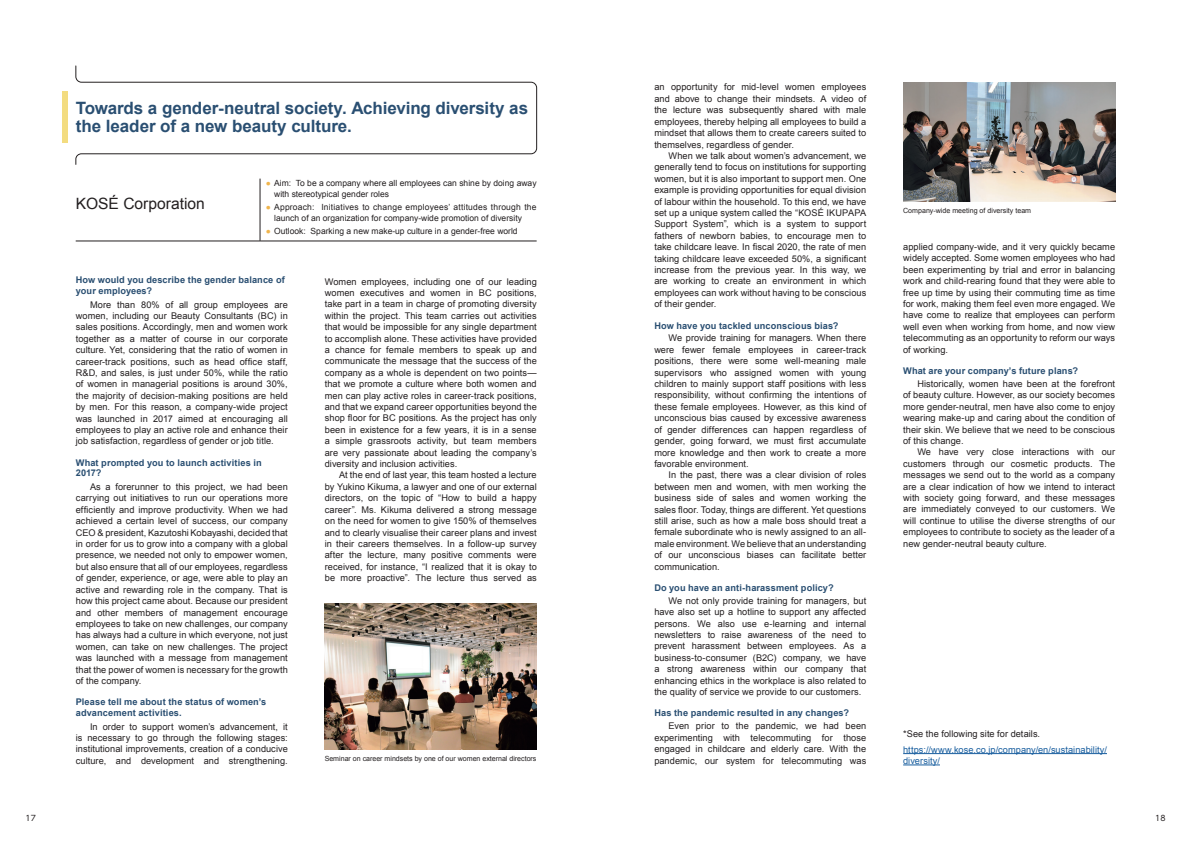
<style>
.page{position:relative;width:1191px;height:842px;background:#fff}
.page>*{position:absolute;margin:0;border:0;box-sizing:border-box;transform-origin:0 0}
.t1{font:700 17px/17.7px "Arial";letter-spacing:-.005em;color:#2a4f72}
.t2{font:15.6px "Arial";color:#231f20}
.t3{font:9.2px/11.4px "Arial";letter-spacing:.005em;color:#231f20;text-align:justify}
.t4{font:700 9.2px/10.6px "Arial";letter-spacing:.01em;color:#2a4f72}
.t5{font:9.2px/11.3px "Arial";letter-spacing:.005em;color:#175d9e}
.t6{font:8.5px/11.3px "Arial";color:#231f20}
.t7{font:8.5px/11.3px "Arial";letter-spacing:.025em;color:#231f20}
.t8{font:7.8px "UD Shin Go Pro";color:#231f20}
.t9{font:7.1px "Arial";letter-spacing:-.005em;color:#231f20}
.s1{color:#f0b54d}
</style>
<div class="page">
<svg style="left:76px;top:66px;width:461px;height:99px"></svg>
<div style="left:62px;top:91px;width:5px;height:51px;background:#f3dc80"></div>
<hr style="left:260px;top:179px;width:1px;height:62px;background:#231f20">
<hr style="left:76px;top:241px;width:184px;height:1px;background:#231f20">
<hr style="left:260px;top:241px;width:276px;height:1px;background:#231f20">
<hr style="left:903px;top:753px;width:204px;height:1px;background:#175d9e">
<hr style="left:903px;top:765px;width:37px;height:1px;background:#175d9e">
<img style="left:903px;top:82px;width:212px;height:119px">
<img style="left:325px;top:603px;width:211px;height:146px">
<h1 class="t1" style="left:76px;top:100px;width:454px">Towards a gender-neutral society. Achieving diversity as the leader of a new beauty culture.</h1>
<h2 class="t2" style="left:76px;top:193px;width:131px">KOSÉ Corporation</h2>
<p class="t6" style="left:274px;top:177px;width:264px;text-indent:-9px"><span class="s1">●</span> Aim: To be a company where all employees can shine by doing away with stereotypical gender roles</p>
<p class="t7" style="left:274px;top:201px;width:264px;text-indent:-9px"><span class="s1">●</span> Approach: Initiatives to change employees’ attitudes through the launch of an organization for company-wide promotion of diversity</p>
<p class="t6" style="left:266px;top:226px;width:253px"><span class="s1">●</span> Outlook: Sparking a new make-up culture in a gender-free world</p>
<p class="t4" style="left:76px;top:275px;width:210px">How would you describe the gender balance of your employees?</p>
<p class="t3" style="left:76px;top:299px;width:213px;text-indent:14px">More than 80% of all group employees are women, including our Beauty Consultants (BC) in sales positions. Accordingly, men and women work together as a matter of course in our corporate culture. Yet, considering that the ratio of women in career-track positions, such as head office staff, R&amp;D, and sales, is just under 50%, while the ratio of women in managerial positions is around 30%, the majority of decision-making positions are held by men. For this reason, a company-wide project was launched in 2017 aimed at encouraging all employees to play an active role and enhance their job satisfaction, regardless of gender or job title.</p>
<p class="t4" style="left:76px;top:458px;width:187px">What prompted you to launch activities in<br>2017?</p>
<p class="t3" style="left:76px;top:481px;width:213px;text-indent:14px">As a forerunner to this project, we had been carrying out initiatives to run our operations more efficiently and improve productivity. When we had achieved a certain level of success, our company CEO &amp; president, Kazutoshi Kobayashi, decided that in order for us to grow into a company with a global presence, we needed not only to empower women, but also ensure that all of our employees, regardless of gender, experience, or age, were able to play an active and rewarding role in the company. That is how this project came about. Because our president and other members of management encourage employees to take on new challenges, our company has always had a culture in which everyone, not just women, can take on new challenges. The project was launched with a message from management that the power of women is necessary for the growth of the company.</p>
<p class="t4" style="left:76px;top:697px;width:192px">Please tell me about the status of women’s advancement activities.</p>
<p class="t3" style="left:76px;top:721px;width:213px;text-indent:14px">In order to support women’s advancement, it is necessary to go through the following stages: institutional improvements, creation of a conducive culture, and development and strengthening.</p>
<p class="t3" style="left:325px;top:276px;width:213px">Women employees, including one of our leading women executives and women in BC positions, take part in a team in charge of promoting diversity within the project. This team carries out activities that would be impossible for any single department to accomplish alone. These activities have provided a chance for female members to speak up and communicate the message that the success of the company as a whole is dependent on two points— that we promote a culture where both women and men can play active roles in career-track positions, and that we expand career opportunities beyond the shop floor for BC positions. As the project has only been in existence for a few years, it is in a sense a simple grassroots activity, but team members are very passionate about leading the company’s diversity and inclusion activities.</p>
<p class="t3" style="left:325px;top:470px;width:213px;text-indent:14px">At the end of last year, this team hosted a lecture by Yukino Kikuma, a lawyer and one of our external directors, on the topic of “How to build a happy career”. Ms. Kikuma delivered a strong message on the need for women to give 150% of themselves and to clearly visualise their career plans and invest in their careers themselves. In a follow-up survey after the lecture, many positive comments were received, for instance, “I realized that it is okay to be more proactive”. The lecture thus served as</p>
<p class="t9" style="left:325px;top:754px;width:213px">Seminar on career mindsets by one of our women external directors</p>
<p class="t3" style="left:654px;top:82px;width:213px">an opportunity for mid-level women employees and above to change their mindsets. A video of the lecture was subsequently shared with male employees, thereby helping all employees to build a mindset that allows them to create careers suited to themselves, regardless of gender.</p>
<p class="t3" style="left:654px;top:150px;width:213px;text-indent:14px">When we talk about women’s advancement, we generally tend to focus on institutions for supporting women, but it is also important to support men. One example is providing opportunities for equal division of labour within the household. To this end, we have set up a unique system called the “KOSÉ IKUPAPA Support System”, which is a system to support fathers of newborn babies, to encourage men to take childcare leave. In fiscal 2020, the rate of men taking childcare leave exceeded 50%, a significant increase from the previous year. In this way, we are working to create an environment in which employees can work without having to be conscious of their gender.</p>
<p class="t4" style="left:654px;top:320px;width:186px">How have you tackled unconscious bias?</p>
<p class="t3" style="left:654px;top:333px;width:213px;text-indent:14px">We provide training for managers. When there were fewer female employees in career-track positions, there were some well-meaning male supervisors who assigned women with young children to mainly support staff positions with less responsibility, without confirming the intentions of these female employees. However, as this kind of unconscious bias caused by excessive awareness of gender differences can happen regardless of gender, going forward, we must first accumulate more knowledge and then work to create a more favorable environment.</p>
<p class="t3" style="left:654px;top:469px;width:213px;text-indent:14px">In the past, there was a clear division of roles between men and women, with men working the business side of sales and women working the sales floor. Today, things are different. Yet questions still arise, such as how a male boss should treat a female subordinate who is newly assigned to an all&shy;male environment. We believe that an understanding of our unconscious biases can facilitate better communication.</p>
<p class="t4" style="left:654px;top:583px;width:181px">Do you have an anti-harassment policy?</p>
<p class="t3" style="left:654px;top:595px;width:213px;text-indent:14px">We not only provide training for managers, but have also set up a hotline to support any affected persons. We also use e-learning and internal newsletters to raise awareness of the need to prevent harassment between employees. As a business-to-consumer (B2C) company, we have a strong awareness within our company that enhancing ethics in the workplace is also related to the quality of service we provide to our customers.</p>
<p class="t4" style="left:654px;top:708px;width:196px">Has the pandemic resulted in any changes?</p>
<p class="t3" style="left:654px;top:720px;width:213px;text-indent:14px">Even prior to the pandemic, we had been experimenting with telecommuting for those engaged in childcare and elderly care. With the pandemic, our system for telecommuting was</p>
<p class="t9" style="left:903px;top:206px;width:129px">Company-wide meeting of diversity team</p>
<p class="t3" style="left:903px;top:241px;width:213px">applied company-wide, and it very quickly became widely accepted. Some women employees who had been experimenting by trial and error in balancing work and child-rearing found that they were able to free up time by using their commuting time as time for work, making them feel even more engaged. We have come to realize that employees can perform well even when working from home, and now view telecommuting as an opportunity to reform our ways of working.</p>
<p class="t4" style="left:903px;top:366px;width:176px">What are your company’s future plans?</p>
<p class="t3" style="left:903px;top:378px;width:213px;text-indent:14px">Historically, women have been at the forefront of beauty culture. However, as our society becomes more gender-neutral, men have also come to enjoy wearing make-up and caring about the condition of their skin. We believe that we need to be conscious of this change.</p>
<p class="t3" style="left:903px;top:446px;width:213px;text-indent:14px">We have very close interactions with our customers through our cosmetic products. The messages we send out to the world as a company are a clear indication of how we intend to interact with society going forward, and these messages are immediately conveyed to our customers. We will continue to utilise the diverse strengths of our employees to contribute to society as the leader of a new gender-neutral beauty culture.</p>
<p class="t3" style="left:903px;top:728px;width:138px">*See the following site for details.</p>
<p class="t5" style="left:903px;top:744px;width:205px">https://www.kose.co.jp/company/en/sustainability/ diversity/</p>
<p class="t8" style="left:26px;top:812px;width:12px">17</p>
<p class="t8" style="left:1155px;top:812px;width:12px">18</p>
</div>
